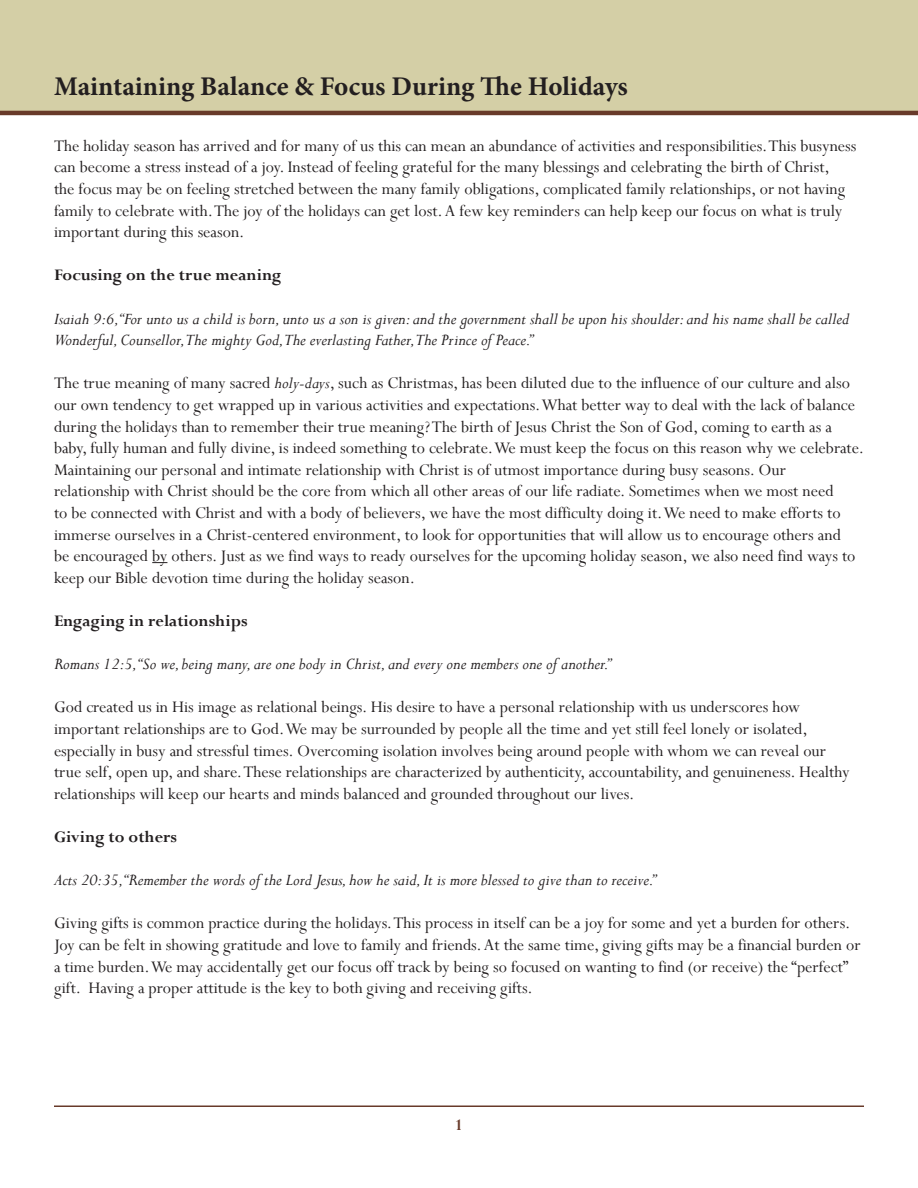
<style>
.page{position:relative;width:918px;height:1188px;background:#fff}
.page>*{position:absolute;margin:0;border:0;box-sizing:border-box;transform-origin:0 0}
.t1{font:700 27px "Minion Pro";color:#231f20}
.Endnote_Text{font:18px/21.6px "Perpetua";color:#231f20}
.Endnote_Text-2{font:italic 18px/21.6px "Perpetua";color:#231f20}
.Endnote_Text-3{font:700 18px "Perpetua";color:#231f20}
.Headers__I__II__III{font:700 18px "Perpetua";color:#683a2a}
.s1{font-style:italic}
</style>
<div class="page">
<div style="left:0;top:0;width:918px;height:113px;background:#d4cfa6"></div>
<hr style="left:54px;top:1106px;width:810px;height:1px;background:#683a2a">
<hr style="left:0;top:111px;width:918px;height:4px;background:#683a2a">
<svg style="left:152px;top:562px;width:15px;height:1px"></svg>
<h1 class="t1" style="left:54px;top:68px;width:575px">Maintaining Balance &amp; Focus During The Holidays</h1>
<p class="Endnote_Text" style="left:54px;top:135px;width:804px">The holiday season has arrived and for many of us this can mean an abundance of activities and responsibilities. This busyness can become a stress instead of a joy. Instead of feeling grateful for the many blessings and celebrating the birth of Christ,<br>the focus may be on feeling stretched between the many family obligations, complicated family relationships, or not having family to celebrate with. The joy of the holidays can get lost. A few key reminders can help keep our focus on what is truly important during this season.</p>
<p class="Endnote_Text-3" style="left:54px;top:264px;width:229px">Focusing on the true meaning</p>
<p class="Endnote_Text-2" style="left:54px;top:307px;width:797px">Isaiah 9:6,“For unto us a child is born, unto us a son is given: and the government shall be upon his shoulder: and his name shall be called<br>Wonderful, Counsellor,The mighty God,The everlasting Father,The Prince of Peace.”</p>
<p class="Endnote_Text" style="left:54px;top:372px;width:812px">The true meaning of many sacred <span class="s1">holy-days</span>, such as Christmas, has been diluted due to the influence of our culture and also our own tendency to get wrapped up in various activities and expectations. What better way to deal with the lack of balance during the holidays than to remember their true meaning? The birth of Jesus Christ the Son of God, coming to earth as a baby, fully human and fully divine, is indeed something to celebrate. We must keep the focus on this reason why we celebrate.</p>
<p class="Endnote_Text" style="left:54px;top:459px;width:803px">Maintaining our personal and intimate relationship with Christ is of utmost importance during busy seasons. Our relationship with Christ should be the core from which all other areas of our life radiate. Sometimes when we most need<br>to be connected with Christ and with a body of believers, we have the most difficulty doing it. We need to make efforts to immerse ourselves in a Christ-centered environment, to look for opportunities that will allow us to encourage others and be encouraged by others. Just as we find ways to ready ourselves for the upcoming holiday season, we also need find ways to keep our Bible devotion time during the holiday season.</p>
<p class="Endnote_Text-3" style="left:54px;top:610px;width:195px">Engaging in relationships</p>
<p class="Endnote_Text-2" style="left:54px;top:653px;width:558px">Romans 12:5,“So we, being many, are one body in Christ, and every one members one of another.”</p>
<p class="Endnote_Text" style="left:54px;top:696px;width:797px">God created us in His image as relational beings. His desire to have a personal relationship with us underscores how important relationships are to God. We may be surrounded by people all the time and yet still feel lonely or isolated, especially in busy and stressful times. Overcoming isolation involves being around people with whom we can reveal our true self, open up, and share. These relationships are characterized by authenticity, accountability, and genuineness. Healthy relationships will keep our hearts and minds balanced and grounded throughout our lives.</p>
<p class="Endnote_Text-3" style="left:54px;top:826px;width:125px">Giving to others</p>
<p class="Endnote_Text-2" style="left:54px;top:869px;width:603px">Acts 20:35,“Remember the words of the Lord Jesus, how he said, It is more blessed to give than to receive.”</p>
<p class="Endnote_Text" style="left:54px;top:912px;width:808px">Giving gifts is common practice during the holidays. This process in itself can be a joy for some and yet a burden for others.<br>Joy can be felt in showing gratitude and love to family and friends. At the same time, giving gifts may be a financial burden or a time burden. We may accidentally get our focus off track by being so focused on wanting to find (or receive) the “perfect” gift. Having a proper attitude is the key to both giving and receiving gifts.</p>
<p class="Headers__I__II__III" style="left:455px;top:1114px;width:10px">1</p>
</div>
